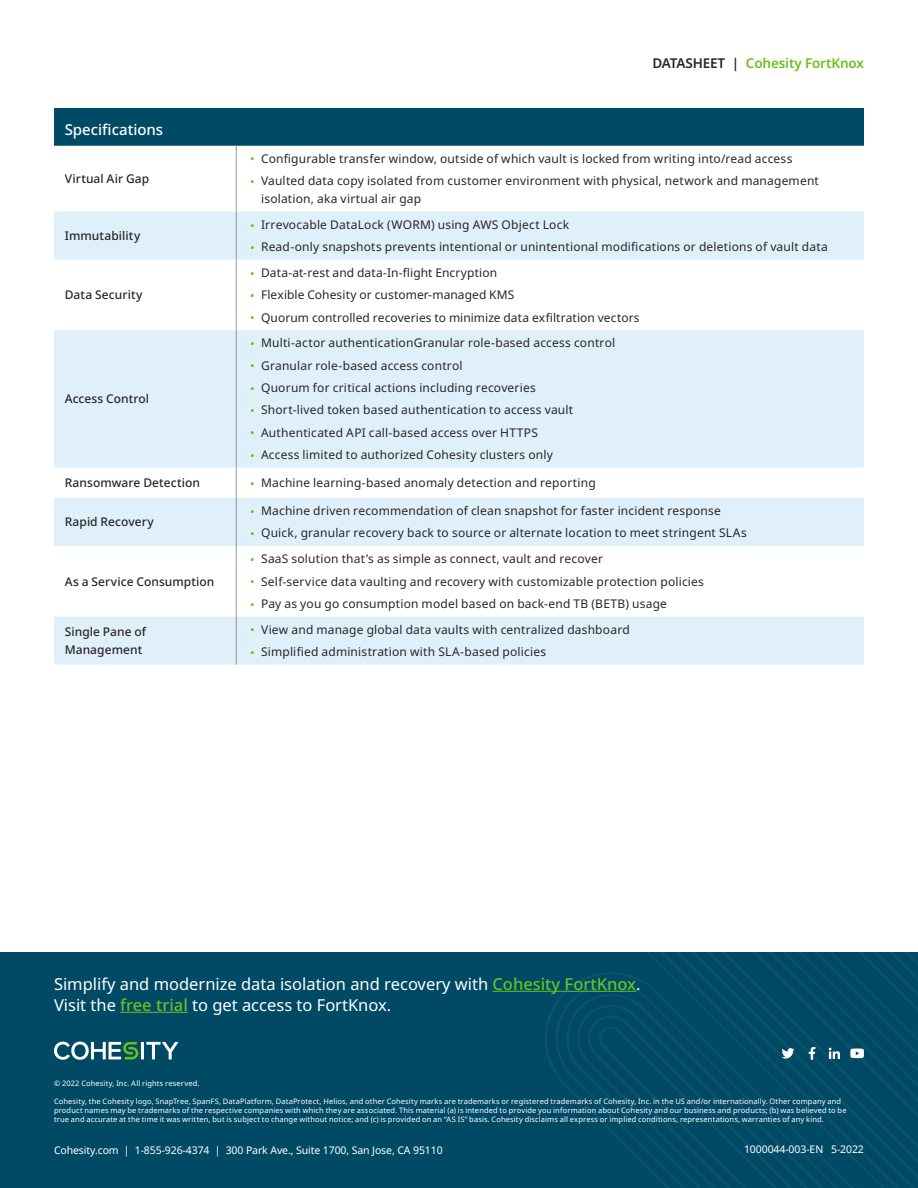
<style>
.page{position:relative;width:918px;height:1188px;background:#fff}
.page>*{position:absolute;margin:0;border:0;box-sizing:border-box;transform-origin:0 0}
.t1{font:16.5px/21px "Noto Sans";color:#fff}
.t2{font:500 15px "Noto Sans";letter-spacing:-.005em;color:#fff}
.t3{font:600 13.5px "Noto Sans";letter-spacing:-.01em;color:#6ac020}
.t4{font:12px/18px "Noto Sans";letter-spacing:.015em;color:#282526}
.Left_Column_bold{font:500 12px/18px "Noto Sans";letter-spacing:.005em;color:#282526}
.t5{font:10.5px "Noto Sans";letter-spacing:-.01em;color:#fff}
.t6{font:7.5px/9px "Noto Sans";letter-spacing:.015em;color:#fff}
.s1{color:#282526}
.s2{color:#67bf1b}
.s3{font-weight:500;color:#6ac020}
</style>
<div class="page">
<div style="left:0;top:952px;width:918px;height:236px;background:#004a66"></div>
<svg style="left:537px;top:973px;width:86px;height:170px"></svg>
<svg style="left:623px;top:952px;width:295px;height:236px"></svg>
<hr style="left:141px;top:1042px;width:3px;height:17px;background:#fff">
<svg style="left:146px;top:1042px;width:32px;height:17px"></svg>
<svg style="left:54px;top:1042px;width:84px;height:18px"></svg>
<svg style="left:751px;top:952px;width:167px;height:218px"></svg>
<hr style="left:493px;top:991px;width:143px;height:1px;background:#6ac020">
<hr style="left:120px;top:1012px;width:68px;height:1px;background:#6ac020">
<div style="left:54px;top:108px;width:810px;height:38px;background:#004a66"></div>
<svg style="left:54px;top:212px;width:810px;height:453px;fill:#e0f0fa"></svg>
<hr style="left:236px;top:146px;width:1px;height:66px;background:#939598">
<hr style="left:236px;top:212px;width:1px;height:48px;background:#939598">
<hr style="left:236px;top:260px;width:1px;height:70px;background:#939598">
<hr style="left:236px;top:330px;width:1px;height:138px;background:#939598">
<hr style="left:236px;top:468px;width:1px;height:30px;background:#939598">
<hr style="left:236px;top:498px;width:1px;height:48px;background:#939598">
<hr style="left:236px;top:546px;width:1px;height:70px;background:#939598">
<hr style="left:236px;top:616px;width:1px;height:49px;background:#939598">
<p class="t2" style="left:65px;top:119px;width:100px">Specifications</p>
<p class="Left_Column_bold" style="left:65px;top:170px;width:86px">Virtual Air Gap</p>
<p class="Left_Column_bold" style="left:65px;top:227px;width:77px">Immutability</p>
<p class="Left_Column_bold" style="left:65px;top:286px;width:79px">Data Security</p>
<p class="Left_Column_bold" style="left:65px;top:390px;width:86px">Access Control</p>
<p class="t3" style="left:652px;top:54px;width:213px"><span class="s1">DATASHEET |</span> Cohesity FortKnox</p>
<p class="t4" style="left:250px;top:150px;width:544px"><span class="s2">•</span> Configurable transfer window, outside of which vault is locked from writing into/read access</p>
<p class="t4" style="left:261px;top:172px;width:559px;text-indent:-11px"><span class="s2">•</span> Vaulted data copy isolated from customer environment with physical, network and management isolation, aka virtual air gap</p>
<p class="t4" style="left:250px;top:216px;width:320px"><span class="s2">•</span> Irrevocable DataLock (WORM) using AWS Object Lock</p>
<p class="t4" style="left:250px;top:238px;width:579px"><span class="s2">•</span> Read-only snapshots prevents intentional or unintentional modifications or deletions of vault data</p>
<p class="t4" style="left:250px;top:264px;width:248px"><span class="s2">•</span> Data-at-rest and data-In-flight Encryption</p>
<p class="t4" style="left:250px;top:286px;width:266px"><span class="s2">•</span> Flexible Cohesity or customer-managed KMS</p>
<p class="t4" style="left:250px;top:308px;width:391px"><span class="s2">•</span> Quorum controlled recoveries to minimize data exfiltration vectors</p>
<p class="t4" style="left:250px;top:334px;width:366px"><span class="s2">•</span> Multi-actor authenticationGranular role-based access control</p>
<p class="t4" style="left:250px;top:357px;width:214px"><span class="s2">•</span> Granular role-based access control</p>
<p class="t4" style="left:250px;top:379px;width:287px"><span class="s2">•</span> Quorum for critical actions including recoveries</p>
<p class="t4" style="left:250px;top:401px;width:324px"><span class="s2">•</span> Short-lived token based authentication to access vault</p>
<p class="t4" style="left:250px;top:424px;width:289px"><span class="s2">•</span> Authenticated API call-based access over HTTPS</p>
<p class="t4" style="left:250px;top:446px;width:304px"><span class="s2">•</span> Access limited to authorized Cohesity clusters only</p>
<p class="Left_Column_bold" style="left:65px;top:474px;width:137px">Ransomware Detection</p>
<p class="t4" style="left:250px;top:474px;width:347px"><span class="s2">•</span> Machine learning-based anomaly detection and reporting</p>
<p class="Left_Column_bold" style="left:65px;top:513px;width:90px">Rapid Recovery</p>
<p class="t4" style="left:250px;top:502px;width:472px"><span class="s2">•</span> Machine driven recommendation of clean snapshot for faster incident response</p>
<p class="t4" style="left:250px;top:524px;width:498px"><span class="s2">•</span> Quick, granular recovery back to source or alternate location to meet stringent SLAs</p>
<p class="Left_Column_bold" style="left:65px;top:572px;width:151px">As a Service Consumption</p>
<p class="t4" style="left:250px;top:550px;width:354px"><span class="s2">•</span> SaaS solution that’s as simple as connect, vault and recover</p>
<p class="t4" style="left:250px;top:572px;width:455px"><span class="s2">•</span> Self-service data vaulting and recovery with customizable protection policies</p>
<p class="t4" style="left:250px;top:595px;width:418px"><span class="s2">•</span> Pay as you go consumption model based on back-end TB (BETB) usage</p>
<p class="Left_Column_bold" style="left:65px;top:623px;width:83px">Single Pane of<br>Management</p>
<p class="t4" style="left:250px;top:621px;width:381px"><span class="s2">•</span> View and manage global data vaults with centralized dashboard</p>
<p class="t4" style="left:250px;top:643px;width:297px"><span class="s2">•</span> Simplified administration with SLA-based policies</p>
<h1 class="t1" style="left:54px;top:974px;width:588px">Simplify and modernize data isolation and recovery with <span class="s3">Cohesity FortKnox</span>.<br>Visit the <span class="s3">free trial</span> to get access to FortKnox.</h1>
<p class="t6" style="left:54px;top:1079px;width:147px">© 2022 Cohesity, Inc. All rights reserved.</p>
<p class="t6" style="left:54px;top:1097px;width:794px">Cohesity, the Cohesity logo, SnapTree, SpanFS, DataPlatform, DataProtect, Helios, and other Cohesity marks are trademarks or registered trademarks of Cohesity, Inc. in the US and/or internationally. Other company and product names may be trademarks of the respective companies with which they are associated. This material (a) is intended to provide you information about Cohesity and our business and products; (b) was believed to be true and accurate at the time it was written, but is subject to change without notice; and (c) is provided on an “AS IS” basis. Cohesity disclaims all express or implied conditions, representations, warranties of any kind.</p>
<p class="t5" style="left:54px;top:1143px;width:390px">Cohesity.com | 1-855-926-4374 | 300 Park Ave., Suite 1700, San Jose, CA 95110</p>
<p class="t5" style="left:744px;top:1142px;width:121px">1000044-003-EN 5-2022</p>
</div>
